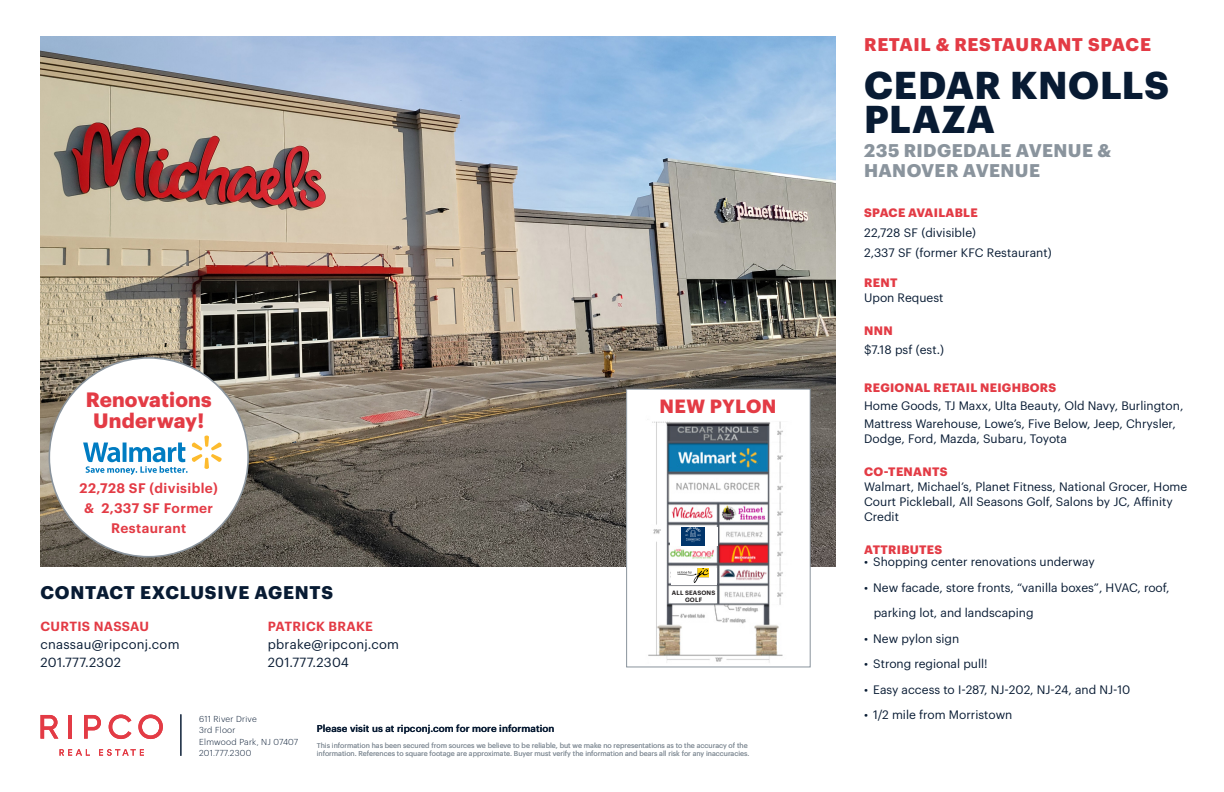
<style>
.page{position:relative;width:1224px;height:792px;background:#fff}
.page>*{position:absolute;margin:0;border:0;box-sizing:border-box;transform-origin:0 0}
.t1{font:700 38px "Graphik";letter-spacing:.02em;color:#081b33}
.t2{font:700 20.4px "Graphik";letter-spacing:.01em;color:#e33b45}
.sub_heads{font:700 18.8px "Graphik";letter-spacing:.025em;color:#e33b45}
.t3{font:700 18px/20px "Graphik";letter-spacing:.02em;color:#8a949d}
.t4{font:700 18px "Graphik";letter-spacing:.03em;color:#e33b45}
.t5{font:700 18px "Graphik";letter-spacing:.045em;color:#081b33}
.t6{font:600 13.6px/20px "Graphik";letter-spacing:.03em;color:#e33b45;text-align:center}
.t7{font:13px "Graphik";letter-spacing:.02em;color:#081b33}
.t8{font:600 13px "Graphik";letter-spacing:.025em;color:#e33b45}
.body{font:12px/15px "Graphik";color:#081b33}
.sub_heads-2{font:700 12px "Graphik";letter-spacing:.025em;color:#e33b45}
.sub_heads-3{font:12px "Graphik";letter-spacing:.005em;color:#081b33}
.t9{font:500 9.8px "Graphik";letter-spacing:.01em;color:#081b33}
.t10{font:300 8.5px "Graphik";letter-spacing:.03em;color:#081b33}
.t11{font:7px/8.5px "Graphik";color:#8a949d}
.sub_heads-4{font:600 6.1px "Graphik";letter-spacing:.025em;color:#231f20}
</style>
<div class="page">
<img style="left:40px;top:36px;width:795px;height:531px">
<hr style="left:181px;top:714px;width:1px;height:42px;background:#081b33">
<svg style="left:60px;top:749px;width:30px;height:7px"></svg>
<svg style="left:99px;top:749px;width:45px;height:7px"></svg>
<svg style="left:41px;top:715px;width:17px;height:24px"></svg>
<hr style="left:69px;top:715px;width:3px;height:24px;background:#e33b45">
<svg style="left:109px;top:715px;width:22px;height:24px"></svg>
<svg style="left:138px;top:715px;width:25px;height:24px"></svg>
<svg style="left:84px;top:715px;width:17px;height:24px"></svg>
<div style="left:627px;top:389px;width:183px;height:278px;background:#fff"></div>
<img style="left:648px;top:421px;width:135px;height:242px">
<div style="left:626px;top:389px;width:185px;height:278px;border:1px solid #8a949d"></div>
<div style="left:670px;top:528px;width:47px;height:18px;background:#fff"></div>
<div style="left:682px;top:528px;width:23px;height:18px;background:#01356b"></div>
<svg style="left:685px;top:528px;width:16px;height:14px"></svg>
<div style="left:671px;top:568px;width:45px;height:17px;background:#fff"></div>
<img style="left:678px;top:568px;width:30px;height:15px">
<div style="left:671px;top:590px;width:45px;height:13px;background:#fff"></div>
<div style="left:49px;top:358px;width:199px;height:199px;background:#fff;border-radius:50%"></div>
<svg style="left:83px;top:436px;width:139px;height:39px"></svg>
<p class="t2" style="left:86px;top:384px;width:127px">Renovations</p>
<p class="sub_heads" style="left:660px;top:392px;width:118px">NEW PYLON</p>
<p class="t2" style="left:93px;top:404px;width:112px">Underway!</p>
<p class="t6" style="left:80px;top:477px;width:140px">22,728 SF (divisible)</p>
<p class="t6" style="left:84px;top:497px;width:130px">&amp; 2,337 SF Former<br>Restaurant</p>
<p class="t5" style="left:41px;top:579px;width:294px">CONTACT EXCLUSIVE AGENTS</p>
<p class="sub_heads-4" style="left:672px;top:588px;width:45px">ALL SEASONS</p>
<p class="sub_heads-4" style="left:685px;top:595px;width:19px">GOLF</p>
<p class="t8" style="left:41px;top:617px;width:110px">CURTIS NASSAU</p>
<p class="t7" style="left:40px;top:635px;width:141px">cnassau@ripconj.com</p>
<p class="t7" style="left:40px;top:653px;width:82px">201.777.2302</p>
<p class="t8" style="left:268px;top:617px;width:107px">PATRICK BRAKE</p>
<p class="t7" style="left:268px;top:635px;width:133px">pbrake@ripconj.com</p>
<p class="t7" style="left:268px;top:653px;width:82px">201.777.2304</p>
<p class="t10" style="left:199px;top:712px;width:59px">611 River Drive</p>
<p class="t10" style="left:199px;top:724px;width:38px">3rd Floor</p>
<p class="t10" style="left:199px;top:735px;width:100px">Elmwood Park, NJ 07407</p>
<p class="t10" style="left:199px;top:747px;width:54px">201.777.2300</p>
<p class="t9" style="left:317px;top:721px;width:239px">Please visit us at ripconj.com for more information</p>
<p class="t11" style="left:317px;top:740px;width:434px">This information has been secured from sources we believe to be reliable, but we make no representations as to the accuracy of the information. References to square footage are approximate. Buyer must verify the information and bears all risk for any inaccuracies.</p>
<p class="t4" style="left:864px;top:30px;width:288px">RETAIL &amp; RESTAURANT SPACE</p>
<p class="t1" style="left:864px;top:55px;width:306px">CEDAR KNOLLS</p>
<p class="t1" style="left:864px;top:90px;width:132px">PLAZA</p>
<p class="t3" style="left:864px;top:139px;width:248px">235 RIDGEDALE AVENUE &amp;<br>HANOVER AVENUE</p>
<p class="sub_heads-2" style="left:864px;top:203px;width:115px">SPACE AVAILABLE</p>
<p class="sub_heads-3" style="left:864px;top:224px;width:113px">22,728 SF (divisible)</p>
<p class="sub_heads-3" style="left:864px;top:244px;width:189px">2,337 SF (former KFC Restaurant)</p>
<p class="sub_heads-2" style="left:864px;top:273px;width:35px">RENT</p>
<p class="body" style="left:864px;top:289px;width:81px">Upon Request</p>
<p class="sub_heads-2" style="left:864px;top:321px;width:30px">NNN</p>
<p class="sub_heads-3" style="left:864px;top:341px;width:81px">$7.18 psf (est.)</p>
<p class="sub_heads-2" style="left:864px;top:379px;width:194px">REGIONAL RETAIL NEIGHBORS</p>
<p class="body" style="left:864px;top:396px;width:321px;line-height:18px">Home Goods, TJ Maxx, Ulta Beauty, Old Navy, Burlington,<br>Mattress Warehouse, Lowe’s, Five Below, Jeep, Chrysler,</p>
<p class="body" style="left:864px;top:430px;width:204px">Dodge, Ford, Mazda, Subaru, Toyota</p>
<p class="sub_heads-2" style="left:864px;top:463px;width:85px">CO-TENANTS</p>
<p class="body" style="left:864px;top:478px;width:325px">Walmart, Michael’s, Planet Fitness, National Grocer, Home<br>Court Pickleball, All Seasons Golf, Salons by JC, Affinity<br>Credit</p>
<p class="sub_heads-2" style="left:864px;top:541px;width:80px">ATTRIBUTES</p>
<p class="body" style="left:864px;top:553px;width:232px">• Shopping center renovations underway</p>
<p class="body" style="left:864px;top:579px;width:307px">• New facade, store fronts, “vanilla boxes”, HVAC, roof,</p>
<p class="body" style="left:874px;top:604px;width:161px">parking lot, and landscaping</p>
<p class="body" style="left:864px;top:630px;width:97px">• New pylon sign</p>
<p class="body" style="left:864px;top:655px;width:125px">• Strong regional pull!</p>
<p class="body" style="left:864px;top:681px;width:268px">• Easy access to I-287, NJ-202, NJ-24, and NJ-10</p>
<p class="body" style="left:864px;top:706px;width:150px">• 1/2 mile from Morristown</p>
</div>
